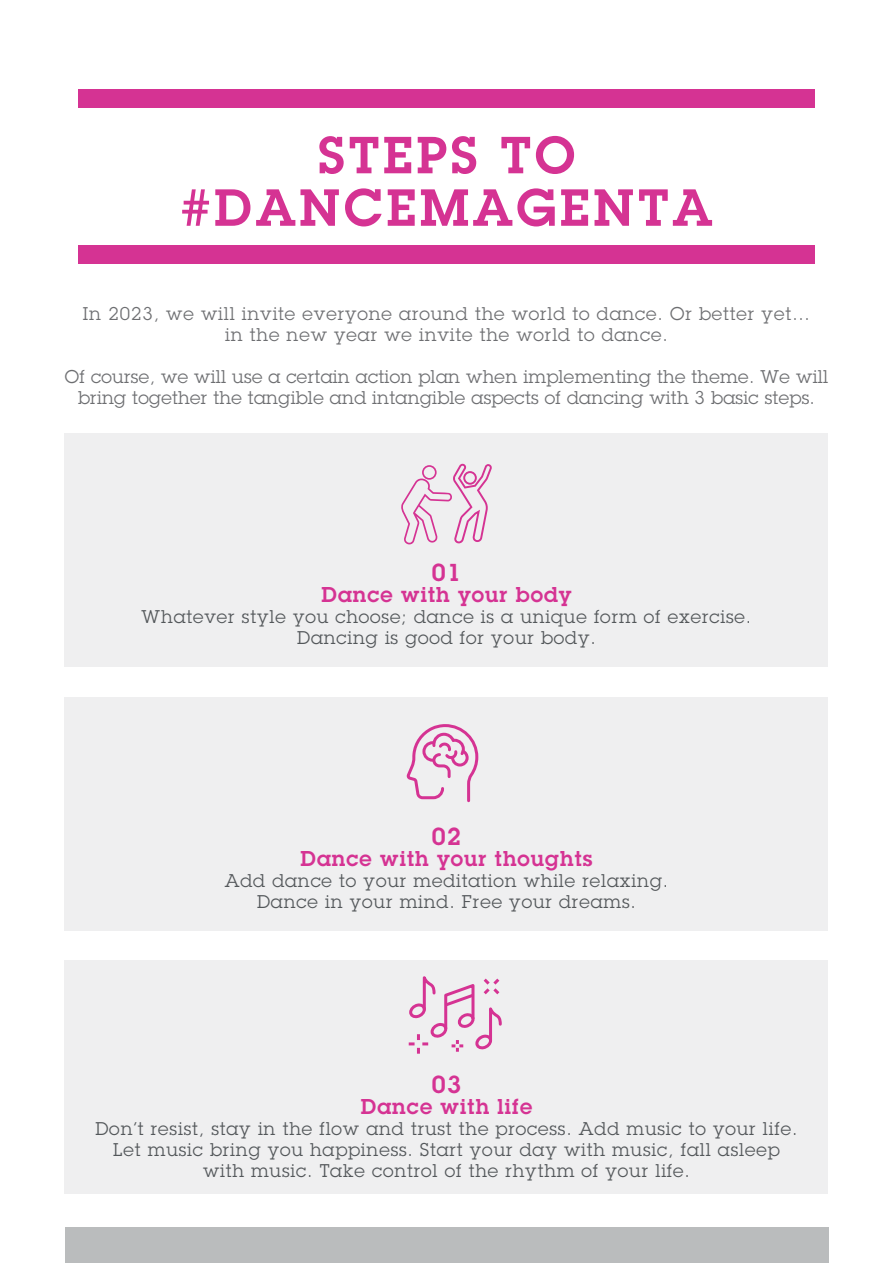
<style>
.page{position:relative;width:893px;height:1263px;background:#fff}
.page>*{position:absolute;margin:0;border:0;box-sizing:border-box;transform-origin:0 0}
.t1{font:700 51px/52.5px "Lubalin Graph";letter-spacing:.075em;color:#d53393;text-align:center}
.t2{font:700 24px "Lubalin Graph";color:#d53393}
.t3{font:700 21px "Lubalin Graph";letter-spacing:.05em;color:#d53393}
.t4{font:18px/21px "Lubalin Graph";letter-spacing:.05em;color:#53575a;text-align:center}
.t5{font:18px/21px "Lubalin Graph";letter-spacing:.02em;color:#6d6e71;text-align:center}
.t6{font:18px/21px "Lubalin Graph";letter-spacing:.05em;color:#6d6e71;text-align:center}
</style>
<div class="page">
<div style="left:65px;top:433px;width:763px;height:234px;background:#efeff0"></div>
<div style="left:65px;top:1228px;width:763px;height:35px;background:#babcbd"></div>
<div style="left:78px;top:89px;width:737px;height:19px;background:#d53393"></div>
<div style="left:78px;top:245px;width:737px;height:19px;background:#d53393"></div>
<svg style="left:401px;top:464px;width:91px;height:80px"></svg>
<div style="left:65px;top:697px;width:763px;height:234px;background:#efeff0"></div>
<div style="left:65px;top:960px;width:763px;height:233px;background:#efeff0"></div>
<svg style="left:406px;top:724px;width:73px;height:79px"></svg>
<svg style="left:408px;top:976px;width:94px;height:78px"></svg>
<h1 class="t1" style="left:181px;top:129px;width:533px">STEPS TO #DANCEMAGENTA</h1>
<p class="t6" style="left:83px;top:303px;width:729px">In 2023, we will invite everyone around the world to dance. Or better yet… in the new year we invite the world to dance.</p>
<p class="t5" style="left:65px;top:366px;width:765px">Of course, we will use a certain action plan when implementing the theme. We will bring together the tangible and intangible aspects of dancing with 3 basic steps.</p>
<h2 class="t2" style="left:432px;top:557px;width:31px">01</h2>
<p class="t3" style="left:321px;top:581px;width:252px">Dance with your body</p>
<p class="t4" style="left:142px;top:606px;width:611px">Whatever style you choose; dance is a unique form of exercise.<br>Dancing is good for your body.</p>
<h2 class="t2" style="left:432px;top:821px;width:31px">02</h2>
<p class="t3" style="left:300px;top:845px;width:294px">Dance with your thoughts</p>
<p class="t4" style="left:225px;top:870px;width:445px">Add dance to your meditation while relaxing.<br>Dance in your mind. Free your dreams.</p>
<h2 class="t2" style="left:432px;top:1068px;width:31px">03</h2>
<p class="t3" style="left:361px;top:1092px;width:173px">Dance with life</p>
<p class="t4" style="left:95px;top:1118px;width:703px">Don’t resist, stay in the flow and trust the process. Add music to your life.<br>Let music bring you happiness. Start your day with music, fall asleep with music. Take control of the rhythm of your life.</p>
</div>
